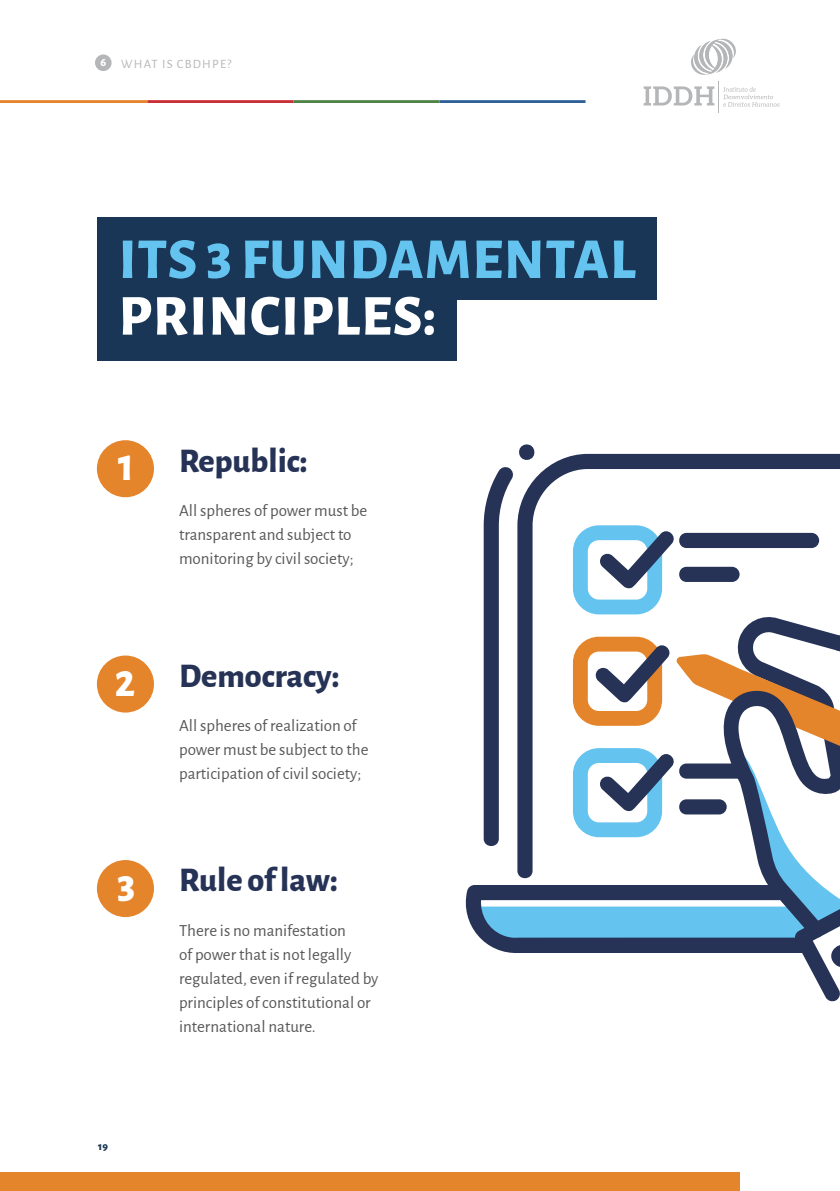
<style>
.page{position:relative;width:840px;height:1191px;background:#fff}
.page>*{position:absolute;margin:0;border:0;box-sizing:border-box;transform-origin:0 0}
.t1{font:800 58px "Alegreya Sans";letter-spacing:.02em;color:#64c4ef}
.t2{font:800 58px "Alegreya Sans";letter-spacing:.02em;color:#fff}
.t3{font:800 41px "Alegreya Sans";color:#fff}
.t4{font:800 34px "Alegreya Sans";color:#263356}
.t5{font:17px/24px "Alegreya Sans";color:#575757}
.t6{font:12.8px "Alegreya Sans";letter-spacing:.095em;color:#b4b6b8}
.t7{font:800 11.2px "Alegreya Sans";color:#193656}
.s1{font-weight:800;font-size:12px;color:#fff}
</style>
<div class="page">
<div style="left:97px;top:440px;width:57px;height:57px;background:#e4842b;border-radius:50%"></div>
<div style="left:97px;top:655px;width:57px;height:57px;background:#e4842b;border-radius:50%"></div>
<div style="left:97px;top:860px;width:57px;height:57px;background:#e4842b;border-radius:50%"></div>
<div style="left:97px;top:218px;width:558px;height:82px;background:#193656"></div>
<div style="left:97px;top:278px;width:359px;height:82px;background:#193656"></div>
<div style="left:0;top:1172px;width:738px;height:19px;background:#e4842b"></div>
<svg style="left:465px;top:444px;width:374px;height:558px"></svg>
<hr style="left:0;top:100px;width:147px;height:3px;background:#e4842b">
<hr style="left:147px;top:100px;width:146px;height:3px;background:#c92f37">
<hr style="left:293px;top:100px;width:146px;height:3px;background:#4f8346">
<hr style="left:439px;top:100px;width:146px;height:3px;background:#2f6098">
<svg style="left:691px;top:38px;width:45px;height:37px"></svg>
<svg style="left:643px;top:86px;width:71px;height:19px"></svg>
<hr style="left:718px;top:82px;width:1px;height:31px;background:#b4b6b8">
<svg style="left:723px;top:87px;width:56px;height:20px"></svg>
<div style="left:95px;top:54px;width:16px;height:17px;background:#b4b6b8;border-radius:50%"></div>
<p class="t6" style="left:100px;top:55px;width:132px"><span class="s1">6</span> WHAT IS CBDHPE?</p>
<h1 class="t1" style="left:119px;top:215px;width:518px">ITS 3 FUNDAMENTAL</h1>
<h1 class="t2" style="left:119px;top:272px;width:319px">PRINCIPLES:</h1>
<h2 class="t3" style="left:118px;top:436px;width:17px">1</h2>
<h2 class="t3" style="left:115px;top:652px;width:22px">2</h2>
<h2 class="t3" style="left:117px;top:856px;width:20px">3</h2>
<p class="t7" style="left:98px;top:1138px;width:11px">19</p>
<h3 class="t4" style="left:179px;top:435px;width:130px">Republic:</h3>
<p class="t5" style="left:179px;top:498px;width:190px">All spheres of power must be transparent and subject to monitoring by civil society;</p>
<h3 class="t4" style="left:179px;top:650px;width:162px">Democracy:</h3>
<p class="t5" style="left:179px;top:712px;width:191px">All spheres of realization of power must be subject to the participation of civil society;</p>
<h3 class="t4" style="left:179px;top:854px;width:160px">Rule of law:</h3>
<p class="t5" style="left:179px;top:917px;width:201px">There is no manifestation<br>of power that is not legally regulated, even if regulated by principles of constitutional or international nature.</p>
</div>
